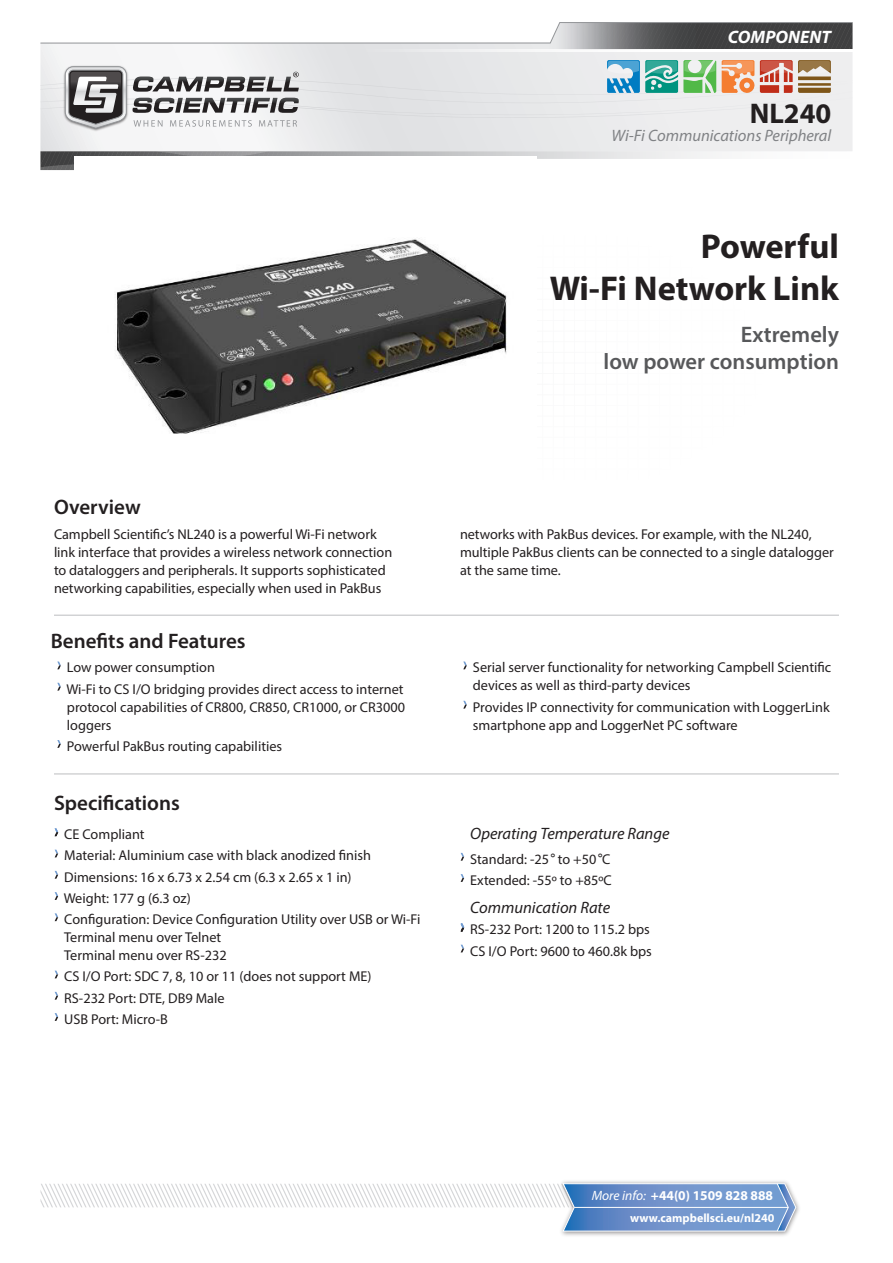
<style>
.page{position:relative;width:893px;height:1263px;background:#fff}
.page>*{position:absolute;margin:0;border:0;box-sizing:border-box;transform-origin:0 0}
.subtitle{font:700 34.5px "Myriad Pro";color:#231f20}
.t1{font:700 28.5px "Myriad Pro";color:#231f20}
.subtitle-2{font:600 22.5px "Myriad Pro";color:#57585a}
.t2{font:600 21px "Myriad Pro";color:#231f20}
.tab{font:italic 700 18px "Myriad Pro";color:#fff}
.bullets1{font:italic 16.5px "Myriad Pro";color:#231f20}
.subtitle-3{font:italic 16.5px "Myriad Pro";color:#808285}
.bullets1-2{font:14.25px/18px "Myriad Pro";color:#231f20}
.body1{font:14.25px/18px "Myriad Pro";letter-spacing:-.005em;color:#231f20}
.actions{font:700 13.5px "Myriad Pro";color:#fff}
.actions-2{font:700 12px "Myriad Pro";color:#fff}
.s1{font-family:"Arial";font-style:italic}
.s2{font-weight:400;font-style:italic}
</style>
<div class="page">
<svg style="left:40px;top:50px;width:812px;height:101px"></svg>
<img style="left:62px;top:129px;width:68px;height:3px">
<svg style="left:40px;top:151px;width:705px;height:19px"></svg>
<svg style="left:351px;top:50px;width:501px;height:1px"></svg>
<svg style="left:40px;top:22px;width:813px;height:28px"></svg>
<img style="left:561px;top:1181px;width:238px;height:55px">
<svg style="left:41px;top:1182px;width:756px;height:50px"></svg>
<hr style="left:574px;top:1207px;width:214px;height:1px;background:#fff">
<img style="left:74px;top:156px;width:463px;height:278px">
<hr style="left:54px;top:615px;width:785px;height:1px;background:#bcbdc0">
<hr style="left:54px;top:774px;width:785px;height:1px;background:#bcbdc0">
<svg style="left:57px;top:661px;width:4px;height:8px"></svg>
<svg style="left:57px;top:683px;width:4px;height:7px"></svg>
<svg style="left:57px;top:740px;width:4px;height:8px"></svg>
<svg style="left:463px;top:661px;width:4px;height:8px"></svg>
<svg style="left:463px;top:701px;width:4px;height:7px"></svg>
<svg style="left:55px;top:828px;width:3px;height:8px"></svg>
<svg style="left:55px;top:850px;width:3px;height:7px"></svg>
<svg style="left:55px;top:871px;width:3px;height:8px"></svg>
<svg style="left:55px;top:892px;width:3px;height:8px"></svg>
<svg style="left:55px;top:913px;width:3px;height:8px"></svg>
<svg style="left:55px;top:970px;width:3px;height:8px"></svg>
<svg style="left:55px;top:992px;width:3px;height:8px"></svg>
<svg style="left:55px;top:1013px;width:3px;height:8px"></svg>
<svg style="left:461px;top:853px;width:3px;height:8px"></svg>
<svg style="left:461px;top:874px;width:3px;height:8px"></svg>
<svg style="left:40px;top:60px;width:812px;height:69px"></svg>
<svg style="left:461px;top:923px;width:3px;height:9px"></svg>
<svg style="left:461px;top:945px;width:3px;height:7px"></svg>
<p class="tab" style="left:728px;top:25px;width:105px">COMPONENT</p>
<p class="t1" style="left:750px;top:95px;width:83px">NL240</p>
<p class="subtitle-3" style="left:612px;top:125px;width:221px">Wi-Fi Communications Peripheral</p>
<p class="subtitle" style="left:701px;top:224px;width:140px">Powerful</p>
<p class="subtitle" style="left:550px;top:266px;width:291px">Wi-Fi Network Link</p>
<p class="subtitle-2" style="left:741px;top:320px;width:100px">Extremely</p>
<p class="subtitle-2" style="left:603px;top:347px;width:237px">low power consumption</p>
<p class="t2" style="left:54px;top:493px;width:88px">Overview</p>
<p class="body1" style="left:54px;top:525px;width:340px">Campbell Scientific’s NL240 is a powerful Wi-Fi network link interface that provides a wireless network connection to dataloggers and peripherals. It supports sophisticated networking capabilities, especially when used in PakBus</p>
<p class="body1" style="left:460px;top:525px;width:375px">networks with PakBus devices. For example, with the NL240, multiple PakBus clients can be connected to a single datalogger at the same time.</p>
<p class="t2" style="left:51px;top:627px;width:197px">Benefits and Features</p>
<p class="bullets1-2" style="left:67px;top:658px;width:150px">Low power consumption</p>
<p class="bullets1-2" style="left:66px;top:680px;width:340px;text-align:justify">Wi-Fi to CS I/O bridging provides direct access to internet protocol capabilities of CR800, CR850, CR1000, or CR3000 loggers</p>
<p class="bullets1-2" style="left:67px;top:737px;width:217px">Powerful PakBus routing capabilities</p>
<p class="t2" style="left:54px;top:790px;width:127px">Specifications</p>
<p class="bullets1-2" style="left:64px;top:825px;width:82px">CE Compliant</p>
<p class="bullets1-2" style="left:64px;top:846px;width:308px">Material: Aluminium case with black anodized finish</p>
<p class="bullets1-2" style="left:64px;top:868px;width:289px">Dimensions: 16 x 6.73 x 2.54 cm (6.3 x 2.65 x 1 in)</p>
<p class="bullets1-2" style="left:64px;top:889px;width:129px">Weight: 177 g (6.3 oz)</p>
<p class="bullets1-2" style="left:64px;top:910px;width:358px">Configuration: Device Configuration Utility over USB or Wi-Fi</p>
<p class="bullets1-2" style="left:64px;top:928px;width:159px">Terminal menu over Telnet</p>
<p class="bullets1-2" style="left:64px;top:946px;width:164px">Terminal menu over RS-232</p>
<p class="bullets1-2" style="left:64px;top:967px;width:309px">CS I/O Port: SDC 7, 8, 10 or 11 (does not support ME)</p>
<p class="bullets1-2" style="left:64px;top:989px;width:162px">RS-232 Port: DTE, DB9 Male</p>
<p class="bullets1-2" style="left:64px;top:1010px;width:105px">USB Port: Micro-B</p>
<p class="bullets1-2" style="left:473px;top:658px;width:360px">Serial server functionality for networking Campbell Scientific devices as well as third-party devices</p>
<p class="bullets1-2" style="left:473px;top:698px;width:358px">Provides IP connectivity for communication with LoggerLink smartphone app and LoggerNet PC software</p>
<p class="bullets1" style="left:470px;top:823px;width:201px">Operating Temperature Range</p>
<p class="bullets1-2" style="left:470px;top:850px;width:142px">Standard: -25<span class="s1">°</span> to +50<span class="s1">°</span>C</p>
<p class="bullets1-2" style="left:470px;top:871px;width:143px">Extended: -55º to +85ºC</p>
<p class="bullets1" style="left:470px;top:897px;width:141px">Communication Rate</p>
<p class="bullets1-2" style="left:470px;top:920px;width:181px">RS-232 Port: 1200 to 115.2 bps</p>
<p class="bullets1-2" style="left:470px;top:941px;width:183px">CS I/O Port: 9600 to 460.8k bps</p>
<p class="actions" style="left:592px;top:1186px;width:183px"><span class="s2">More info:</span> +44(0) 1509 828 888</p>
<p class="actions-2" style="left:630px;top:1210px;width:146px">www.campbellsci.eu/nl240</p>
</div>
